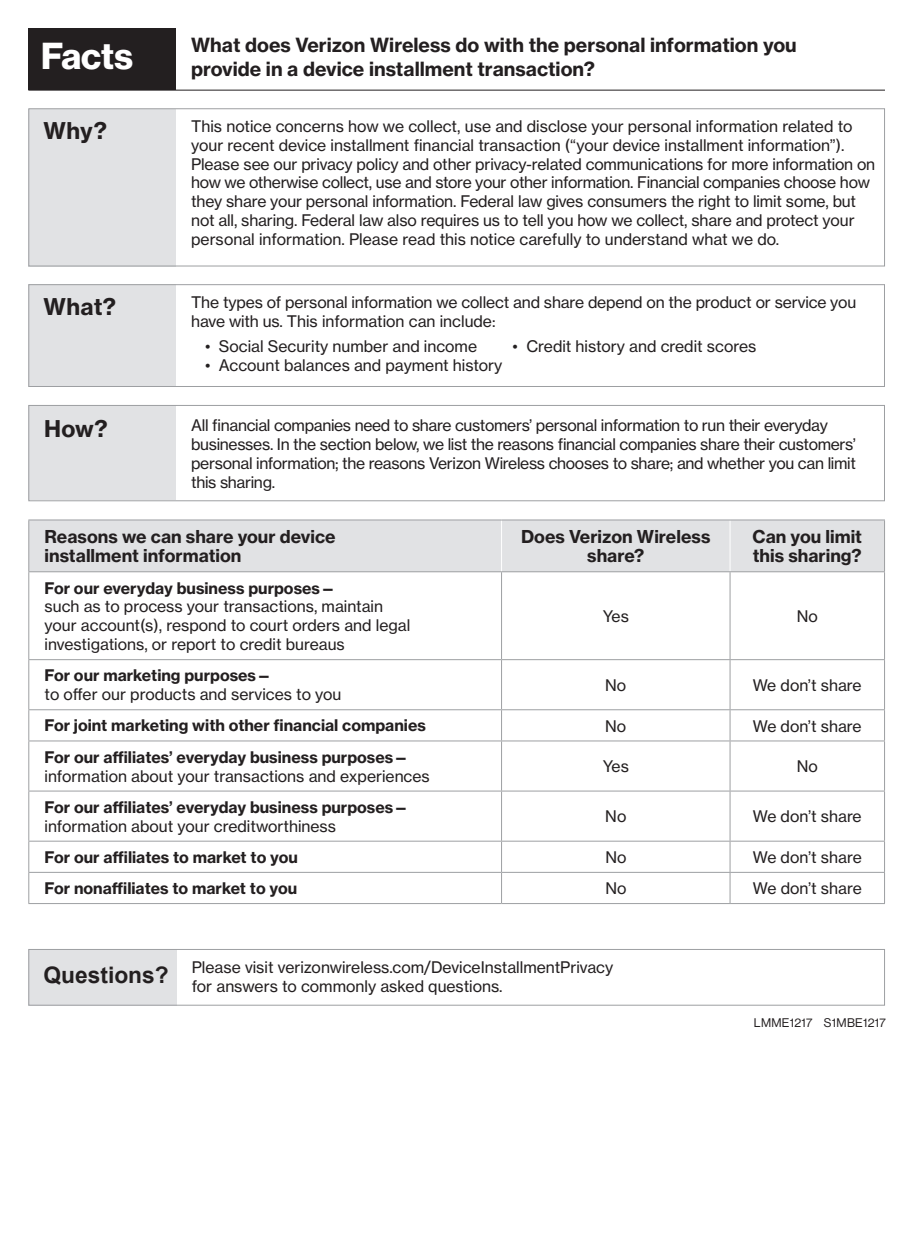
<style>
.page{position:relative;width:914px;height:1260px;background:#fff}
.page>*{position:absolute;margin:0;border:0;box-sizing:border-box;transform-origin:0 0}
.t1{font:36.75px "N Haas Grotesk DS Std 75 Bd";color:#fff}
.t2{font:22.75px "N Haas Grotesk TX Std 75 Bd";letter-spacing:.01em;color:#231f20}
.t3{font:700 22.75px "Arial";color:#231f20}
.t4{font:19.25px/23.1px "N Haas Grotesk TX Std 75 Bd";color:#231f20}
.t5{font:17.5px/19.2px "N Haas Grotesk TX Std 75 Bd";color:#231f20}
.t6{font:15.75px/18.9px "N Haas Grotesk TX Std 55 Rg";letter-spacing:-.01em;color:#231f20}
.t7{font:15.75px "N Haas Grotesk TX Std 75 Bd";color:#231f20}
.t8{font:12.25px "N Haas Grotesk DS Std 55 Rg";letter-spacing:.025em;color:#231f20}
</style>
<div class="page">
<div style="left:28px;top:109px;width:148px;height:157px;background:#e1e2e4"></div>
<div style="left:28px;top:108px;width:857px;height:158px;border:1px solid #9d9fa2"></div>
<div style="left:28px;top:405px;width:148px;height:95px;background:#e1e2e4"></div>
<div style="left:28px;top:405px;width:856px;height:96px;border:1px solid #9d9fa2"></div>
<div style="left:28px;top:28px;width:148px;height:62px;background:#231f20"></div>
<hr style="left:28px;top:90px;width:857px;height:1px;background:#231f20">
<div style="left:29px;top:521px;width:855px;height:50px;background:#e1e2e4"></div>
<hr style="left:501px;top:520px;width:1px;height:51px;background:#fff">
<hr style="left:729px;top:520px;width:1px;height:51px;background:#fff">
<hr style="left:28px;top:572px;width:1px;height:87px;background:#9d9fa2">
<hr style="left:501px;top:572px;width:1px;height:87px;background:#9d9fa2">
<hr style="left:729px;top:572px;width:1px;height:87px;background:#9d9fa2">
<hr style="left:884px;top:572px;width:1px;height:87px;background:#9d9fa2">
<hr style="left:28px;top:659px;width:473px;height:1px;background:#9d9fa2">
<hr style="left:28px;top:660px;width:1px;height:49px;background:#9d9fa2">
<hr style="left:501px;top:659px;width:229px;height:1px;background:#9d9fa2">
<hr style="left:501px;top:660px;width:1px;height:49px;background:#9d9fa2">
<hr style="left:730px;top:659px;width:155px;height:1px;background:#9d9fa2">
<hr style="left:729px;top:660px;width:1px;height:49px;background:#9d9fa2">
<hr style="left:884px;top:660px;width:1px;height:49px;background:#9d9fa2">
<hr style="left:28px;top:709px;width:473px;height:1px;background:#9d9fa2">
<hr style="left:28px;top:710px;width:1px;height:31px;background:#9d9fa2">
<hr style="left:501px;top:709px;width:229px;height:1px;background:#9d9fa2">
<hr style="left:501px;top:710px;width:1px;height:31px;background:#9d9fa2">
<hr style="left:730px;top:709px;width:155px;height:1px;background:#9d9fa2">
<hr style="left:729px;top:710px;width:1px;height:31px;background:#9d9fa2">
<hr style="left:884px;top:710px;width:1px;height:31px;background:#9d9fa2">
<hr style="left:28px;top:741px;width:473px;height:1px;background:#9d9fa2">
<hr style="left:28px;top:741px;width:1px;height:50px;background:#9d9fa2">
<hr style="left:501px;top:741px;width:229px;height:1px;background:#9d9fa2">
<hr style="left:501px;top:741px;width:1px;height:50px;background:#9d9fa2">
<hr style="left:730px;top:741px;width:155px;height:1px;background:#9d9fa2">
<hr style="left:729px;top:741px;width:1px;height:50px;background:#9d9fa2">
<hr style="left:884px;top:741px;width:1px;height:50px;background:#9d9fa2">
<hr style="left:28px;top:791px;width:473px;height:1px;background:#9d9fa2">
<hr style="left:28px;top:792px;width:1px;height:49px;background:#9d9fa2">
<hr style="left:501px;top:791px;width:229px;height:1px;background:#9d9fa2">
<hr style="left:501px;top:792px;width:1px;height:49px;background:#9d9fa2">
<hr style="left:730px;top:791px;width:155px;height:1px;background:#9d9fa2">
<hr style="left:729px;top:792px;width:1px;height:49px;background:#9d9fa2">
<hr style="left:884px;top:792px;width:1px;height:49px;background:#9d9fa2">
<hr style="left:28px;top:841px;width:473px;height:1px;background:#9d9fa2">
<hr style="left:28px;top:842px;width:1px;height:30px;background:#9d9fa2">
<hr style="left:501px;top:841px;width:229px;height:1px;background:#9d9fa2">
<hr style="left:501px;top:842px;width:1px;height:30px;background:#9d9fa2">
<hr style="left:730px;top:841px;width:155px;height:1px;background:#9d9fa2">
<hr style="left:729px;top:842px;width:1px;height:30px;background:#9d9fa2">
<hr style="left:884px;top:842px;width:1px;height:30px;background:#9d9fa2">
<hr style="left:28px;top:872px;width:473px;height:1px;background:#9d9fa2">
<hr style="left:28px;top:873px;width:1px;height:30px;background:#9d9fa2">
<hr style="left:501px;top:872px;width:229px;height:1px;background:#9d9fa2">
<hr style="left:501px;top:873px;width:1px;height:30px;background:#9d9fa2">
<hr style="left:730px;top:872px;width:155px;height:1px;background:#9d9fa2">
<hr style="left:729px;top:873px;width:1px;height:30px;background:#9d9fa2">
<hr style="left:884px;top:873px;width:1px;height:30px;background:#9d9fa2">
<hr style="left:28px;top:903px;width:473px;height:1px;background:#9d9fa2">
<hr style="left:501px;top:903px;width:229px;height:1px;background:#9d9fa2">
<hr style="left:730px;top:903px;width:155px;height:1px;background:#9d9fa2">
<hr style="left:28px;top:520px;width:473px;height:1px;background:#9d9fa2">
<hr style="left:28px;top:520px;width:1px;height:51px;background:#9d9fa2">
<hr style="left:501px;top:520px;width:229px;height:1px;background:#9d9fa2">
<hr style="left:730px;top:520px;width:155px;height:1px;background:#9d9fa2">
<hr style="left:884px;top:520px;width:1px;height:51px;background:#9d9fa2">
<hr style="left:28px;top:571px;width:473px;height:1px;background:#9d9fa2">
<hr style="left:501px;top:571px;width:229px;height:1px;background:#9d9fa2">
<hr style="left:730px;top:571px;width:155px;height:1px;background:#9d9fa2">
<div style="left:29px;top:949px;width:148px;height:57px;background:#e1e2e4"></div>
<div style="left:28px;top:949px;width:857px;height:57px;border:1px solid #9d9fa2"></div>
<div style="left:28px;top:285px;width:148px;height:102px;background:#e1e2e4"></div>
<div style="left:28px;top:284px;width:856px;height:103px;border:1px solid #9d9fa2"></div>
<h1 class="t1" style="left:41px;top:35px;width:93px">Facts</h1>
<p class="t4" style="left:191px;top:34px;width:607px">What does Verizon Wireless do with the personal information you provide in a device installment transaction?</p>
<h2 class="t2" style="left:44px;top:117px;width:65px">Why?</h2>
<p class="t6" style="left:191px;top:117px;width:685px">This notice concerns how we collect, use and disclose your personal information related to your recent device installment financial transaction (“your device installment information”).<br>Please see our privacy policy and other privacy-related communications for more information on how we otherwise collect, use and store your other information. Financial companies choose how they share your personal information. Federal law gives consumers the right to limit some, but not all, sharing. Federal law also requires us to tell you how we collect, share and protect your personal information. Please read this notice carefully to understand what we do.</p>
<h2 class="t2" style="left:44px;top:293px;width:74px">What?</h2>
<p class="t6" style="left:191px;top:293px;width:666px">The types of personal information we collect and share depend on the product or service you have with us. This information can include:</p>
<p class="t6" style="left:205px;top:337px;width:273px">• Social Security number and income</p>
<p class="t6" style="left:205px;top:356px;width:299px">• Account balances and payment history</p>
<p class="t6" style="left:512px;top:337px;width:245px">• Credit history and credit scores</p>
<h2 class="t2" style="left:44px;top:414px;width:65px">How?</h2>
<p class="t6" style="left:191px;top:416px;width:666px">All financial companies need to share customers’ personal information to run their everyday businesses. In the section below, we list the reasons financial companies share their customers’ personal information; the reasons Verizon Wireless chooses to share; and whether you can limit this sharing.</p>
<p class="t5" style="left:45px;top:527px;width:292px">Reasons we can share your device installment information</p>
<p class="t5" style="left:521px;top:527px;width:191px;text-align:center">Does Verizon Wireless share?</p>
<p class="t5" style="left:752px;top:527px;width:111px">Can you limit this sharing?</p>
<p class="t7" style="left:45px;top:578px;width:293px">For our everyday business purposes—</p>
<p class="t6" style="left:45px;top:597px;width:367px">such as to process your transactions, maintain your account(s), respond to court orders and legal investigations, or report to credit bureaus</p>
<p class="t6" style="left:602px;top:607px;width:28px">Yes</p>
<p class="t6" style="left:796px;top:607px;width:23px">No</p>
<p class="t7" style="left:45px;top:666px;width:229px">For our marketing purposes—</p>
<p class="t6" style="left:45px;top:685px;width:298px">to offer our products and services to you</p>
<p class="t6" style="left:605px;top:676px;width:23px">No</p>
<p class="t6" style="left:752px;top:676px;width:110px">We don’t share</p>
<p class="t7" style="left:45px;top:716px;width:383px">For joint marketing with other financial companies</p>
<p class="t6" style="left:605px;top:716px;width:23px">No</p>
<p class="t6" style="left:753px;top:716px;width:110px">We don’t share</p>
<p class="t7" style="left:45px;top:747px;width:366px">For our affiliates’ everyday business purposes—</p>
<p class="t6" style="left:45px;top:766px;width:387px">information about your transactions and experiences</p>
<p class="t6" style="left:602px;top:757px;width:28px">Yes</p>
<p class="t6" style="left:796px;top:757px;width:23px">No</p>
<p class="t7" style="left:45px;top:797px;width:366px">For our affiliates’ everyday business purposes—</p>
<p class="t6" style="left:45px;top:816px;width:293px">information about your creditworthiness</p>
<p class="t6" style="left:605px;top:807px;width:23px">No</p>
<p class="t6" style="left:753px;top:807px;width:110px">We don’t share</p>
<p class="t7" style="left:45px;top:847px;width:255px">For our affiliates to market to you</p>
<p class="t6" style="left:605px;top:848px;width:23px">No</p>
<p class="t6" style="left:753px;top:848px;width:110px">We don’t share</p>
<p class="t7" style="left:45px;top:878px;width:254px">For nonaffiliates to market to you</p>
<p class="t6" style="left:605px;top:879px;width:23px">No</p>
<p class="t6" style="left:753px;top:879px;width:110px">We don’t share</p>
<h2 class="t3" style="left:44px;top:960px;width:127px">Questions?</h2>
<p class="t6" style="left:192px;top:957px;width:423px">Please visit verizonwireless.com/DeviceInstallmentPrivacy for answers to commonly asked questions.</p>
<p class="t8" style="left:754px;top:1015px;width:133px">LMME1217 S1MBE1217</p>
</div>
